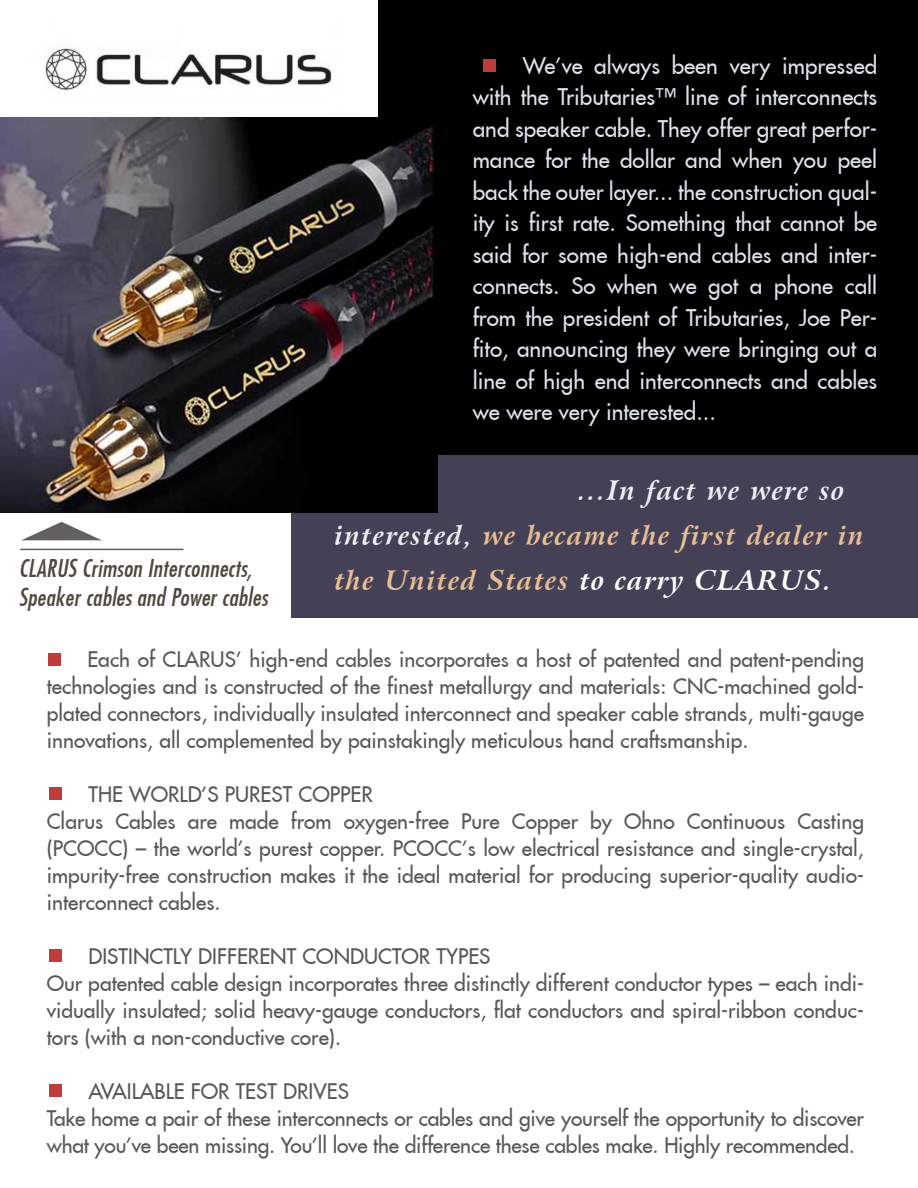
<style>
.page{position:relative;width:918px;height:1188px;background:#fff}
.page>*{position:absolute;margin:0;border:0;box-sizing:border-box;transform-origin:0 0}
.t1{font:italic 700 27px/45px "Arrus BT";letter-spacing:.05em;color:#e9be92}
.t2{font:italic 24px/28.8px "Fujiyama";letter-spacing:.01em;color:#4e493d}
.t3{font:22.5px/31.5px "Fujiyama 2 Plain";color:#dee2ed;text-align:justify}
.t4{font:21px/27px "Fujiyama 2 Plain";color:#57585a}
.s1{color:#eceef3}
.s2{color:#fff}
</style>
<div class="page">
<img style="left:44px;top:48px;width:288px;height:42px">
<div style="left:291px;top:412px;width:627px;height:206px;background:#444156"></div>
<div style="left:378px;top:0;width:540px;height:455px;background:#000"></div>
<img style="left:0;top:117px;width:438px;height:395px">
<svg style="left:22px;top:522px;width:79px;height:18px"></svg>
<div style="left:483px;top:59px;width:13px;height:13px;background:#bf3c3d"></div>
<div style="left:48px;top:653px;width:12px;height:13px;background:#bf3c3d"></div>
<div style="left:49px;top:787px;width:13px;height:13px;background:#bf3c3d"></div>
<hr style="left:20px;top:549px;width:163px;height:1px;background:#626160">
<div style="left:49px;top:949px;width:13px;height:13px;background:#bf3c3d"></div>
<div style="left:49px;top:1084px;width:13px;height:13px;background:#bf3c3d"></div>
<p class="t2" style="left:19px;top:555px;width:250px">CLARUS Crimson Interconnects,<br>Speaker cables and Power cables</p>
<p class="t3" style="left:473px;top:50px;width:406px;text-indent:50px">We’ve always been very impressed with the Tributaries™ line of interconnects and speaker cable. They offer great perfor&shy;mance for the dollar and when you peel back the outer layer... the construction qual&shy;ity is first rate. Something that cannot be said for some high-end cables and inter&shy;connects. So when we got a phone call from the president of Tributaries, Joe Per&shy;fito, announcing they were bringing out a line of high end interconnects and cables we were very interested...</p>
<p class="t1" style="left:334px;top:468px;width:531px;text-indent:243px"><span class="s1">...In fact we were so interested,</span> we became the first dealer in the United States <span class="s2">to carry CLARUS.</span></p>
<p class="t4" style="left:47px;top:646px;width:819px;text-align:justify;text-indent:41px">Each of CLARUS’ high-end cables incorporates a host of patented and patent-pending technologies and is constructed of the finest metallurgy and materials: CNC-machined gold&shy;plated connectors, individually insulated interconnect and speaker cable strands, multi-gauge innovations, all complemented by painstakingly meticulous hand craftsmanship.</p>
<p class="t4" style="left:47px;top:781px;width:819px;text-indent:42px">THE WORLD’S PUREST COPPER<br>Clarus Cables are made from oxygen-free Pure Copper by Ohno Continuous Casting (PCOCC) – the world’s purest copper. PCOCC’s low electrical resistance and single-crystal, impurity-free construction makes it the ideal material for producing superior-quality audio&shy;interconnect cables.</p>
<p class="t4" style="left:47px;top:943px;width:819px;text-indent:42px">DISTINCTLY DIFFERENT CONDUCTOR TYPES<br>Our patented cable design incorporates three distinctly different conductor types – each indi&shy;vidually insulated; solid heavy-gauge conductors, flat conductors and spiral-ribbon conduc&shy;tors (with a non-conductive core).</p>
<p class="t4" style="left:47px;top:1078px;width:819px;text-indent:42px">AVAILABLE FOR TEST DRIVES<br>Take home a pair of these interconnects or cables and give yourself the opportunity to discover what you’ve been missing. You’ll love the difference these cables make. Highly recommended.</p>
</div>
